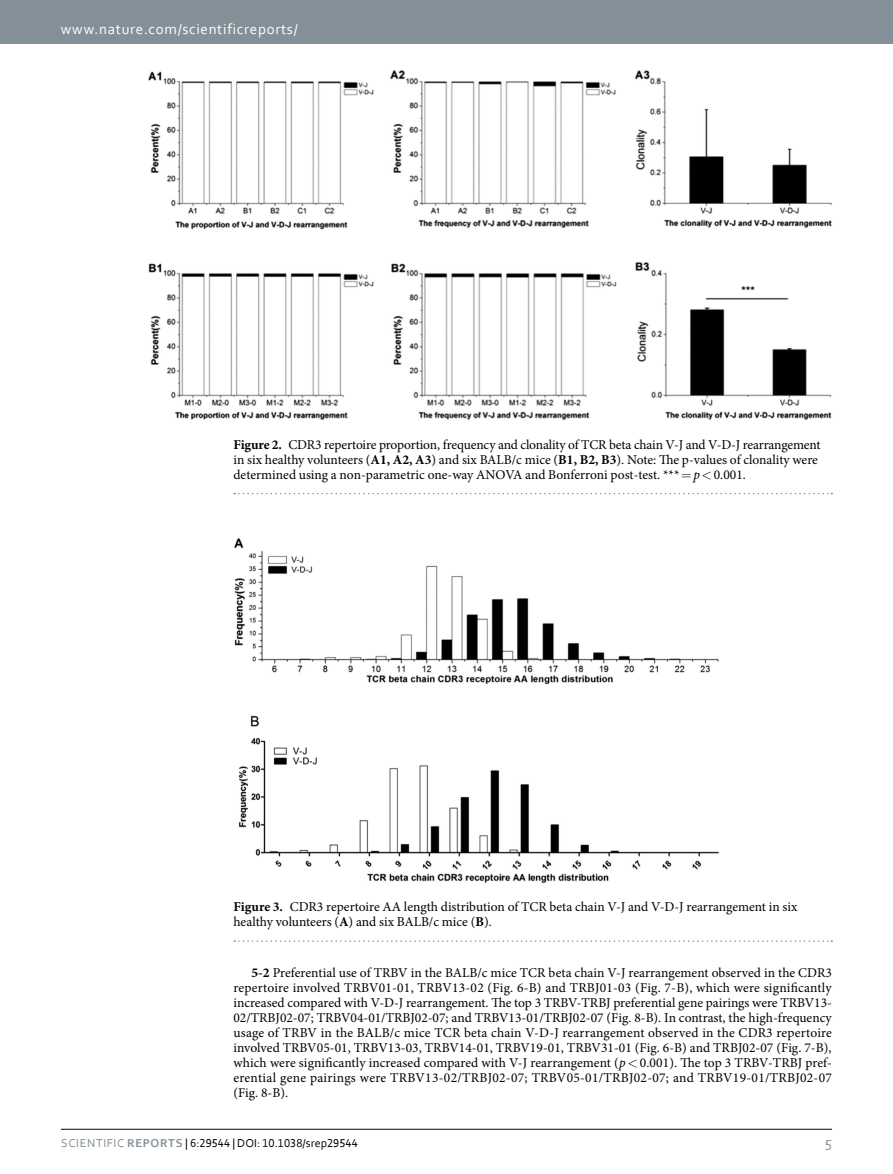
<style>
.page{position:relative;width:893px;height:1174px;background:#fff}
.page>*{position:absolute;margin:0;border:0;box-sizing:border-box;transform-origin:0 0}
.t1{font:15px "Corbel";letter-spacing:.045em;color:#fff}
.t2{font:15px "Corbel";color:#839097}
.t3{font:13.5px/15px "Minion Pro";letter-spacing:-.005em;color:#000}
.t4{font:12px "Corbel";color:#000}
.s1{font-weight:700}
.s2{font-style:italic}
.s3{color:#839097}
.s4{font-weight:700;color:#839097}
</style>
<div class="page">
<div style="left:0;top:0;width:893px;height:43px;background:#839097"></div>
<hr style="left:61px;top:1129px;width:771px;height:1px;background:#000">
<img style="left:148px;top:70px;width:684px;height:350px">
<svg style="left:234px;top:493px;width:598px;height:1px"></svg>
<img style="left:234px;top:538px;width:485px;height:345px">
<svg style="left:234px;top:940px;width:598px;height:2px"></svg>
<p class="t1" style="left:61px;top:19px;width:238px">www.nature.com/scientificreports/</p>
<p class="t3" style="left:233px;top:437px;width:589px"><span class="s1">Figure 2.</span> CDR3 repertoire proportion, frequency and clonality of TCR beta chain V-J and V-D-J rearrangement in six healthy volunteers (<span class="s1">A1, A2, A3</span>) and six BALB/c mice (<span class="s1">B1, B2, B3</span>). Note: The p-values of clonality were determined using a non-parametric one-way ANOVA and Bonferroni post-test. *** <span class="s2">p</span> 0.001.</p>
<p class="t3" style="left:233px;top:899px;width:566px"><span class="s1">Figure 3.</span> CDR3 repertoire AA length distribution of TCR beta chain V-J and V-D-J rearrangement in six healthy volunteers (<span class="s1">A</span>) and six BALB/c mice (<span class="s1">B</span>).</p>
<p class="t3" style="left:233px;top:965px;width:600px;text-align:justify;text-indent:18px"><span class="s1">5-2</span> Preferential use of TRBV in the BALB/c mice TCR beta chain V-J rearrangement observed in the CDR3 repertoire involved TRBV01-01, TRBV13-02 (Fig. 6-B) and TRBJ01-03 (Fig. 7-B), which were significantly increased compared with V-D-J rearrangement. The top 3 TRBV-TRBJ preferential gene pairings were TRBV13- 02/TRBJ02-07; TRBV04-01/TRBJ02-07; and TRBV13-01/TRBJ02-07 (Fig. 8-B). In contrast, the high-frequency usage of TRBV in the BALB/c mice TCR beta chain V-D-J rearrangement observed in the CDR3 repertoire involved TRBV05-01, TRBV13-03, TRBV14-01, TRBV19-01, TRBV31-01 (Fig. 6-B) and TRBJ02-07 (Fig. 7-B), which were significantly increased compared with V-J rearrangement (<span class="s2">p</span> 0.001). The top 3 TRBV-TRBJ pref&shy;erential gene pairings were TRBV13-02/TRBJ02-07; TRBV05-01/TRBJ02-07; and TRBV19-01/TRBJ02-07 (Fig. 8-B).</p>
<p class="t4" style="left:61px;top:1135px;width:298px"><span class="s3">Scientific</span> <span class="s4">REPORTS</span> | 6:29544 | DOI: 10.1038/srep29544</p>
<p class="t2" style="left:825px;top:1132px;width:9px">5</p>
</div>
